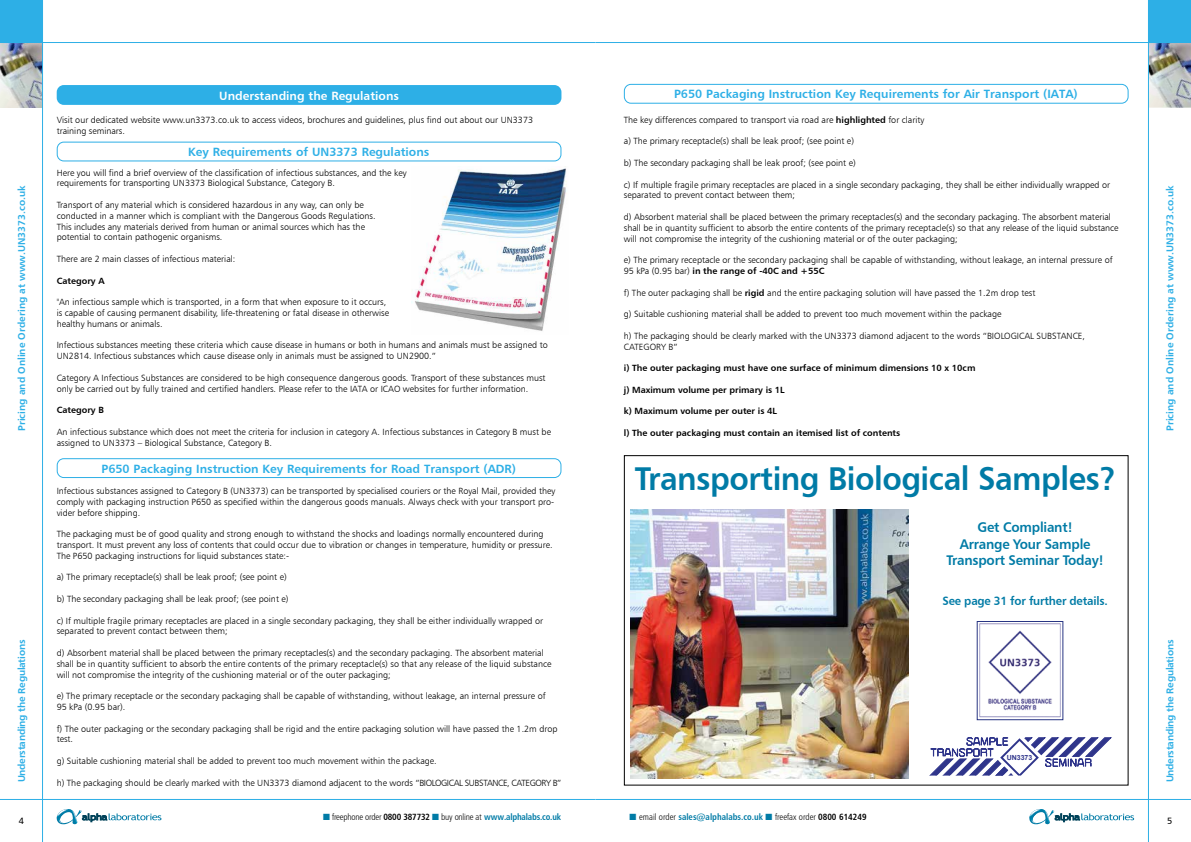
<style>
.page{position:relative;width:1191px;height:842px;background:#fff}
.page>*{position:absolute;margin:0;border:0;box-sizing:border-box;transform-origin:0 0}
.t1{font:33px "Humanist 777 BT Bold B";letter-spacing:-.015em;color:#007ba6;scale:.95 1}
.t2{font:14px/16.8px "Humanist 777 BT Bold B";letter-spacing:-.015em;color:#007ba6;text-align:center;scale:.95 1}
.t3{font:12px "Humanist 777 BT Bold B";color:#2dafe6}
.t4{font:12px "Humanist 777 BT Bold B";color:#fff}
.t5{font:12px "Humanist 777 BT Bold B";letter-spacing:-.015em;color:#007ba6;scale:.95 1}
.t6{font:10px "Humanist 777 BT Bold B";color:#2dafe6}
.t7{font:10px "Humanist 777 BT Bold B";letter-spacing:-.025em;color:#2dafe6}
.t8{font:9px/10.8px "Humanist 777 BT Light B";color:#000}
.t9{font:9px "Humanist 777 BT Bold B";color:#000}
.t10{font:9px "Humanist 777 BT Light Condensed B";letter-spacing:-.02em;color:#000}
.t11{font:9px "Humanist 777 BT Light Condensed B";color:#000}
.t12{font:9px "Humanist 777 BT Roman B";color:#000}
.t13{font:700 7px "Arial";color:#2f358b}
.s1{font-family:"Humanist 777 BT Bold B"}
.s2{font-family:"Humanist 777 BT Light B"}
.s3{color:#007ba6}
.s4{font-family:"Humanist 777 BT Bold Condensed B"}
.s5{font-family:"Humanist 777 BT Bold Condensed B";color:#007ba6}
</style>
<div class="page">
<svg style="left:57px;top:809px;width:104px;height:15px"></svg>
<svg style="left:1029px;top:809px;width:105px;height:15px"></svg>
<img style="left:1149px;top:43px;width:42px;height:65px">
<img style="left:0;top:43px;width:42px;height:65px">
<hr style="left:0;top:799px;width:595px;height:1px;background:#2dafe6">
<hr style="left:595px;top:799px;width:596px;height:1px;background:#2dafe6">
<hr style="left:0;top:42px;width:595px;height:1px;background:#2dafe6">
<hr style="left:595px;top:42px;width:596px;height:1px;background:#2dafe6">
<hr style="left:1148px;top:0;width:1px;height:842px;background:#2dafe6">
<div style="left:1148px;top:0;width:43px;height:43px;background:#2dafe6"></div>
<div style="left:0;top:0;width:43px;height:43px;background:#2dafe6"></div>
<hr style="left:42px;top:0;width:1px;height:842px;background:#2dafe6">
<div style="left:57px;top:85px;width:504px;height:20px;background:#2dafe6;border-radius:7px"></div>
<div style="left:57px;top:458px;width:504px;height:20px;border:1px solid #2dafe6;border-radius:7px"></div>
<div style="left:57px;top:142px;width:504px;height:19px;border:1px solid #2dafe6;border-radius:7px"></div>
<img style="left:411px;top:168px;width:156px;height:163px">
<div style="left:624px;top:84px;width:504px;height:20px;border:1px solid #2dafe6;border-radius:7px"></div>
<img style="left:630px;top:509px;width:279px;height:269px">
<svg style="left:930px;top:737px;width:182px;height:38px"></svg>
<img style="left:979px;top:623px;width:82px;height:95px">
<div style="left:976px;top:621px;width:87px;height:99px;border:1px solid #283583"></div>
<h3 class="t3" style="left:674px;top:87px;width:405px">P650 Packaging Instruction Key Requirements for Air Transport (IATA)</h3>
<p class="t8" style="left:624px;top:114px;width:302px">The key differences compared to transport via road are <span class="s1">highlighted</span> for clarity</p>
<p class="t8" style="left:624px;top:136px;width:232px">a) The primary receptacle(s) shall be leak proof; (see point e)</p>
<p class="t8" style="left:624px;top:157px;width:233px">b) The secondary packaging shall be leak proof; (see point e)</p>
<p class="t8" style="left:624px;top:179px;width:488px">c) If multiple fragile primary receptacles are placed in a single secondary packaging, they shall be either individually wrapped or separated to prevent contact between them;</p>
<p class="t8" style="left:624px;top:211px;width:496px">d) Absorbent material shall be placed between the primary receptacles(s) and the secondary packaging. The absorbent material shall be in quantity sufficient to absorb the entire contents of the primary receptacle(s) so that any release of the liquid substance will not compromise the integrity of the cushioning material or of the outer packaging;</p>
<p class="t8" style="left:624px;top:255px;width:490px">e) The primary receptacle or the secondary packaging shall be capable of withstanding, without leakage, an internal pressure of</p>
<p class="t9" style="left:624px;top:265px;width:202px"><span class="s2">95 kPa (0.95 bar)</span> in the range of -40C and +55C</p>
<p class="t8" style="left:624px;top:287px;width:413px">f) The outer packaging shall be <span class="s1">rigid</span> and the entire packaging solution will have passed the 1.2m drop test</p>
<p class="t8" style="left:624px;top:309px;width:379px">g) Suitable cushioning material shall be added to prevent too much movement within the package</p>
<p class="t8" style="left:624px;top:330px;width:463px">h) The packaging should be clearly marked with the UN3373 diamond adjacent to the words “BIOLOGICAL SUBSTANCE,<br>CATEGORY B”</p>
<p class="t9" style="left:624px;top:362px;width:353px">i) The outer packaging must have one surface of minimum dimensions 10 x 10cm</p>
<p class="t9" style="left:624px;top:384px;width:162px">j) Maximum volume per primary is 1L</p>
<p class="t9" style="left:624px;top:406px;width:155px">k) Maximum volume per outer is 4L</p>
<p class="t9" style="left:624px;top:427px;width:278px">l) The outer packaging must contain an itemised list of contents</p>
<h1 class="t1" style="left:635px;top:457px;width:508px">Transporting Biological Samples?</h1>
<h3 class="t4" style="left:219px;top:88px;width:181px">Understanding the Regulations</h3>
<p class="t8" style="left:57px;top:114px;width:478px">Visit our dedicated website www.un3373.co.uk to access videos, brochures and guidelines, plus find out about our UN3373 training seminars.</p>
<p class="t8" style="left:57px;top:167px;width:351px">Here you will find a brief overview of the classification of infectious substances, and the key requirements for transporting UN3373 Biological Substance, Category B.</p>
<p class="t8" style="left:57px;top:199px;width:320px">Transport of any material which is considered hazardous in any way, can only be conducted in a manner which is compliant with the Dangerous Goods Regulations.<br>This includes any materials derived from human or animal sources which has the potential to contain pathogenic organisms.</p>
<p class="t8" style="left:57px;top:253px;width:180px">There are 2 main classes of infectious material:</p>
<p class="t9" style="left:57px;top:275px;width:49px">Category A</p>
<p class="t8" style="left:57px;top:296px;width:334px">"An infectious sample which is transported, in a form that when exposure to it occurs, is capable of causing permanent disability, life-threatening or fatal disease in otherwise healthy humans or animals.</p>
<p class="t8" style="left:57px;top:340px;width:492px">Infectious substances meeting these criteria which cause disease in humans or both in humans and animals must be assigned to<br>UN2814. Infectious substances which cause disease only in animals must be assigned to UN2900.”</p>
<p class="t8" style="left:57px;top:372px;width:490px">Category A Infectious Substances are considered to be high consequence dangerous goods. Transport of these substances must only be carried out by fully trained and certified handlers. Please refer to the IATA or ICAO websites for further information.</p>
<p class="t9" style="left:57px;top:404px;width:49px">Category B</p>
<p class="t8" style="left:57px;top:426px;width:496px">An infectious substance which does not meet the criteria for inclusion in category A. Infectious substances in Category B must be assigned to UN3373 – Biological Substance, Category B.</p>
<h3 class="t3" style="left:101px;top:461px;width:416px">P650 Packaging Instruction Key Requirements for Road Transport (ADR)</h3>
<p class="t8" style="left:57px;top:485px;width:500px;text-align:justify">Infectious substances assigned to Category B (UN3373) can be transported by specialised couriers or the Royal Mail, provided they comply with packaging instruction P650 as specified within the dangerous goods manuals. Always check with your transport pro&shy;vider before shipping.</p>
<p class="t8" style="left:57px;top:528px;width:497px">The packaging must be of good quality and strong enough to withstand the shocks and loadings normally encountered during transport. It must prevent any loss of contents that could occur due to vibration or changes in temperature, humidity or pressure.<br>The P650 packaging instructions for liquid substances state:-</p>
<p class="t8" style="left:57px;top:572px;width:232px">a) The primary receptacle(s) shall be leak proof; (see point e)</p>
<p class="t8" style="left:57px;top:593px;width:233px">b) The secondary packaging shall be leak proof; (see point e)</p>
<p class="t8" style="left:57px;top:615px;width:488px">c) If multiple fragile primary receptacles are placed in a single secondary packaging, they shall be either individually wrapped or separated to prevent contact between them;</p>
<p class="t8" style="left:57px;top:647px;width:496px">d) Absorbent material shall be placed between the primary receptacles(s) and the secondary packaging. The absorbent material shall be in quantity sufficient to absorb the entire contents of the primary receptacle(s) so that any release of the liquid substance will not compromise the integrity of the cushioning material or of the outer packaging;</p>
<p class="t8" style="left:57px;top:690px;width:490px">e) The primary receptacle or the secondary packaging shall be capable of withstanding, without leakage, an internal pressure of<br>95 kPa (0.95 bar).</p>
<p class="t8" style="left:57px;top:723px;width:502px">f) The outer packaging or the secondary packaging shall be rigid and the entire packaging solution will have passed the 1.2m drop test.</p>
<p class="t8" style="left:57px;top:755px;width:381px">g) Suitable cushioning material shall be added to prevent too much movement within the package.</p>
<p class="t8" style="left:57px;top:777px;width:506px">h) The packaging should be clearly marked with the UN3373 diamond adjacent to the words “BIOLOGICAL SUBSTANCE, CATEGORY B”</p>
<h3 class="t3" style="left:188px;top:144px;width:242px">Key Requirements of UN3373 Regulations</h3>
<p class="t6" style="left:15px;top:431px;width:248px;rotate:-90deg">Pricing and Online Ordering at www.UN3373.co.uk</p>
<p class="t6" style="left:1163px;top:431px;width:248px;rotate:-90deg">Pricing and Online Ordering at www.UN3373.co.uk</p>
<h2 class="t2" style="left:946px;top:518px;width:167px">Get Compliant!<br>Arrange Your Sample<br>Transport Seminar Today!</h2>
<h3 class="t5" style="left:942px;top:593px;width:175px">See page 31 for further details.</h3>
<p class="t7" style="left:15px;top:782px;width:144px;rotate:-90deg">Understanding the Regulations</p>
<p class="t7" style="left:1163px;top:782px;width:144px;rotate:-90deg">Understanding the Regulations</p>
<p class="t13" style="left:1006px;top:753px;width:27px">UN3373</p>
<p class="t10" style="left:323px;top:812px;width:239px"><span class="s3">■</span> freephone order <span class="s4">0800 387732</span> <span class="s3">■</span> buy online at <span class="s5">www.alphalabs.co.uk</span></p>
<p class="t11" style="left:629px;top:812px;width:239px"><span class="s3">■</span> email order <span class="s5">sales@alphalabs.co.uk</span> <span class="s3">■</span> freefax order <span class="s4">0800 614249</span></p>
<p class="t12" style="left:19px;top:815px;width:7px">4</p>
<p class="t12" style="left:1167px;top:815px;width:7px">5</p>
</div>
